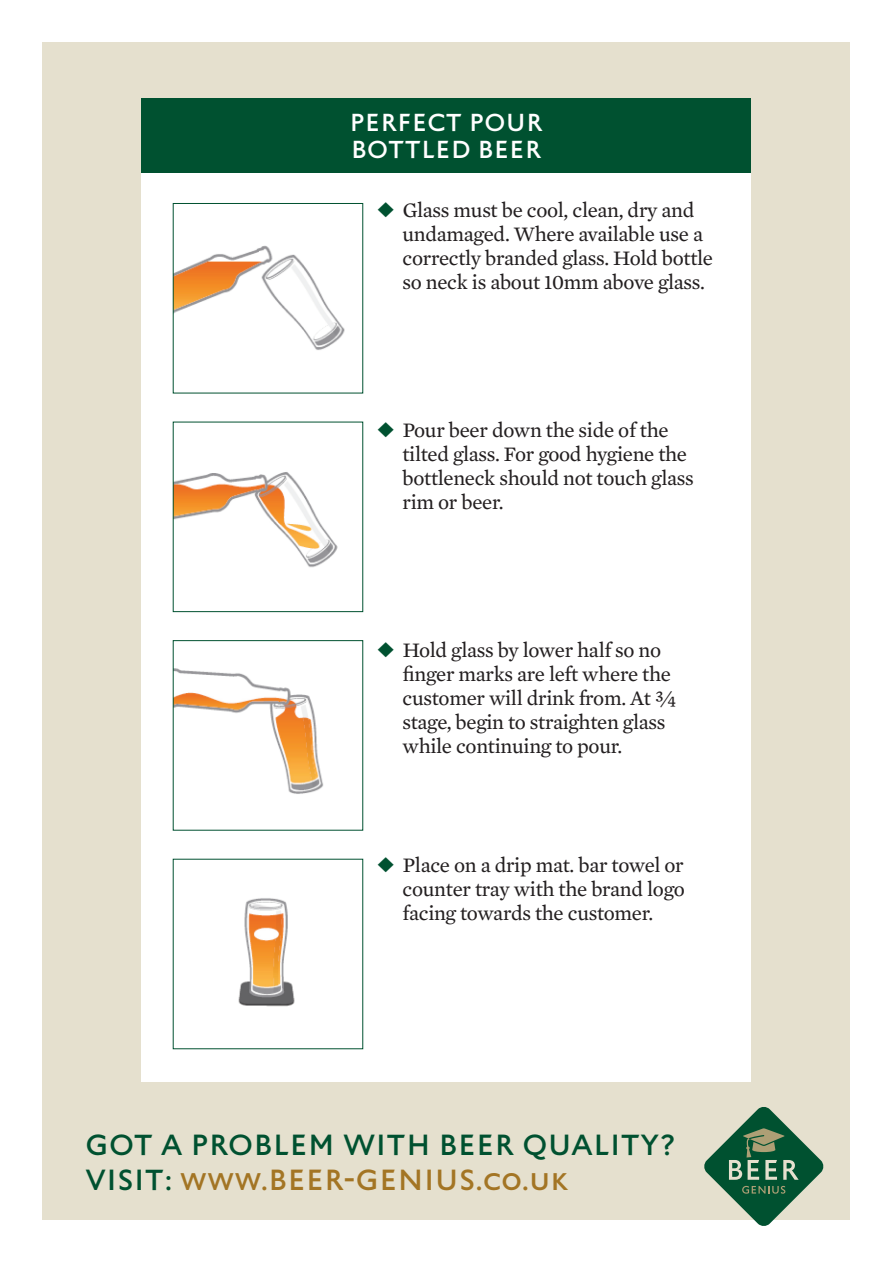
<style>
.page{position:relative;width:893px;height:1263px;background:#fff}
.page>*{position:absolute;margin:0;border:0;box-sizing:border-box;transform-origin:0 0}
.t1{font:31.95px/34.5px "St Edmund Sans";color:#005130}
.t2{font:27px/27px "St Edmund Sans";color:#fff}
.t3{font:21px/24px "Mercury Text G2";letter-spacing:-.015em;color:#231f20}
.s1{color:#005130}
.s2{color:#a37524}
</style>
<div class="page">
<div style="left:43px;top:43px;width:807px;height:1177px;background:#e5e0ce"></div>
<svg style="left:704px;top:1107px;width:119px;height:119px"></svg>
<div style="left:142px;top:98px;width:609px;height:983px;background:#fff"></div>
<div style="left:142px;top:98px;width:609px;height:75px;background:#005130"></div>
<img style="left:175px;top:245px;width:170px;height:105px">
<img style="left:175px;top:472px;width:163px;height:96px">
<img style="left:175px;top:668px;width:149px;height:126px">
<img style="left:238px;top:898px;width:57px;height:109px">
<p class="t2" style="left:349px;top:111px;width:195px">PERFECT POUR<br>BOTTLED BEER</p>
<p class="t3" style="left:402px;top:198px;width:312px;text-indent:-26px"><span class="s1">◆</span> Glass must be cool, clean, dry and undamaged. Where available use a correctly branded glass. Hold bottle so neck is about 10mm above glass.</p>
<p class="t3" style="left:402px;top:417px;width:293px;text-indent:-26px"><span class="s1">◆</span> Pour beer down the side of the tilted glass. For good hygiene the bottleneck should not touch glass rim or beer.</p>
<p class="t3" style="left:402px;top:637px;width:276px;text-indent:-26px"><span class="s1">◆</span> Hold glass by lower half so no finger marks are left where the customer will drink from. At ¾ stage, begin to straighten glass while continuing to pour.</p>
<p class="t3" style="left:402px;top:852px;width:284px;text-align:justify;text-indent:-26px"><span class="s1">◆</span> Place on a drip mat. bar towel or counter tray with the brand logo facing towards the customer.</p>
<h1 class="t1" style="left:85px;top:1130px;width:592px">GOT A PROBLEM WITH BEER QUALITY?<br>VISIT: <span class="s2">www.BEER-GENIUS.co.uk</span></h1>
</div>
